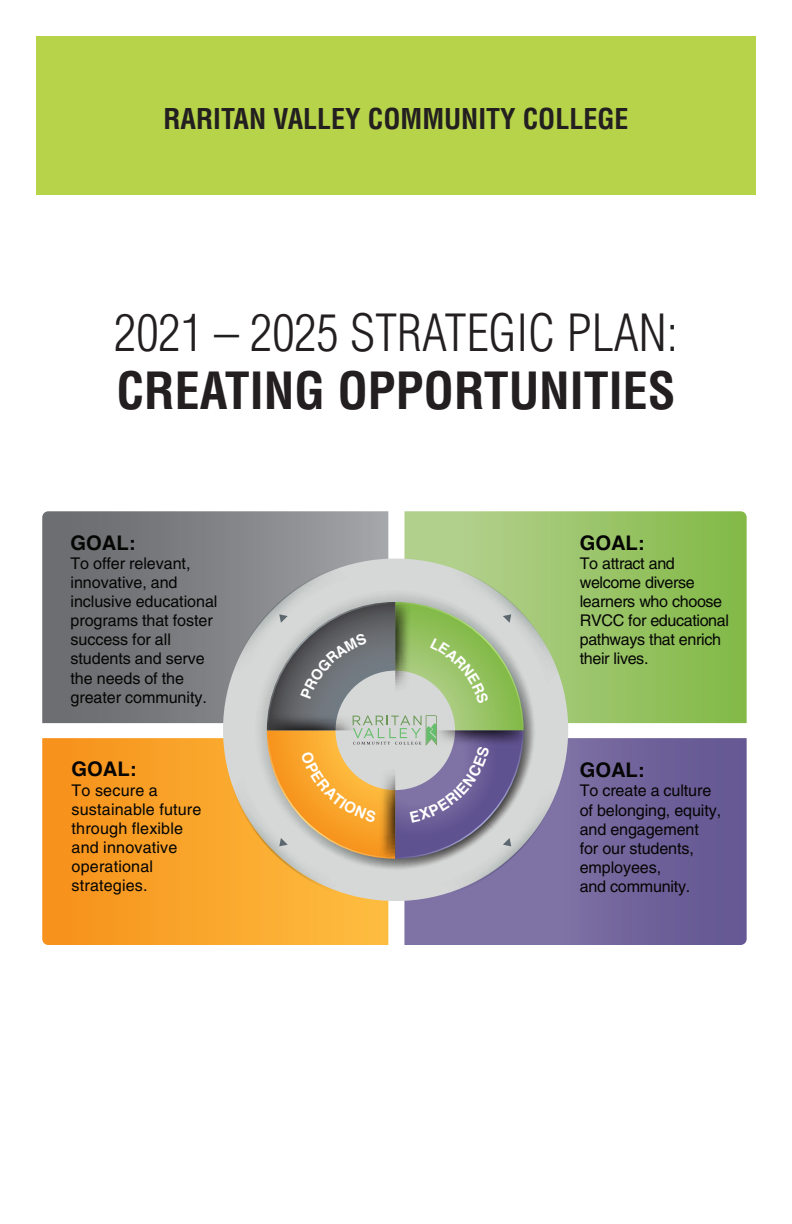
<style>
.page{position:relative;width:792px;height:1224px;background:#fff}
.page>*{position:absolute;margin:0;border:0;box-sizing:border-box;transform-origin:0 0}
.t1{font:300 condensed 50px "Helvetica LT Std";color:#231f20}
.t2{font:700 condensed 50px "Helvetica LT Std";color:#231f20}
.t3{font:700 condensed 28px "Helvetica LT Std";color:#231f20}
.t4{font:700 20.2px "Helvetica";color:#050504}
.t5{font:16.2px/19.2px "Helvetica LT Std";letter-spacing:-.005em;color:#050504}
.t6{font:16.2px/19.2px "Helvetica LT Std";letter-spacing:-.025em;color:#050504}
</style>
<div class="page">
<div style="left:36px;top:36px;width:720px;height:158px;background:#b7d34a"></div>
<svg style="left:404px;top:511px;width:343px;height:212px;background:#96c264"></svg>
<svg style="left:42px;top:511px;width:346px;height:212px;background:#7b7d80"></svg>
<svg style="left:42px;top:738px;width:346px;height:207px;background:#f8a129"></svg>
<svg style="left:404px;top:738px;width:343px;height:207px;background:#73669d"></svg>
<svg style="left:231px;top:566px;width:329px;height:329px;background:#b1ac97"></svg>
<h2 class="t3" style="left:164px;top:101px;width:466px">RARITAN VALLEY COMMUNITY COLLEGE</h2>
<h1 class="t1" style="left:114px;top:302px;width:565px">2021 – 2025 STRATEGIC PLAN:</h1>
<h1 class="t2" style="left:117px;top:360px;width:560px">CREATING OPPORTUNITIES</h1>
<p class="t4" style="left:71px;top:526px;width:66px">GOAL:</p>
<p class="t5" style="left:71px;top:553px;width:148px">To offer relevant, innovative, and inclusive educational programs that foster success for all students and serve the needs of the greater community.</p>
<p class="t4" style="left:72px;top:753px;width:66px">GOAL:</p>
<p class="t5" style="left:72px;top:780px;width:131px">To secure a sustainable future through flexible and innovative operational strategies.</p>
<p class="t4" style="left:580px;top:526px;width:66px">GOAL:</p>
<p class="t6" style="left:580px;top:553px;width:151px">To attract and welcome diverse learners who choose<br>RVCC for educational pathways that enrich their lives.</p>
<p class="t4" style="left:580px;top:754px;width:66px">GOAL:</p>
<p class="t5" style="left:580px;top:781px;width:143px">To create a culture of belonging, equity, and engagement for our students, employees,<br>and community.</p>
</div>
